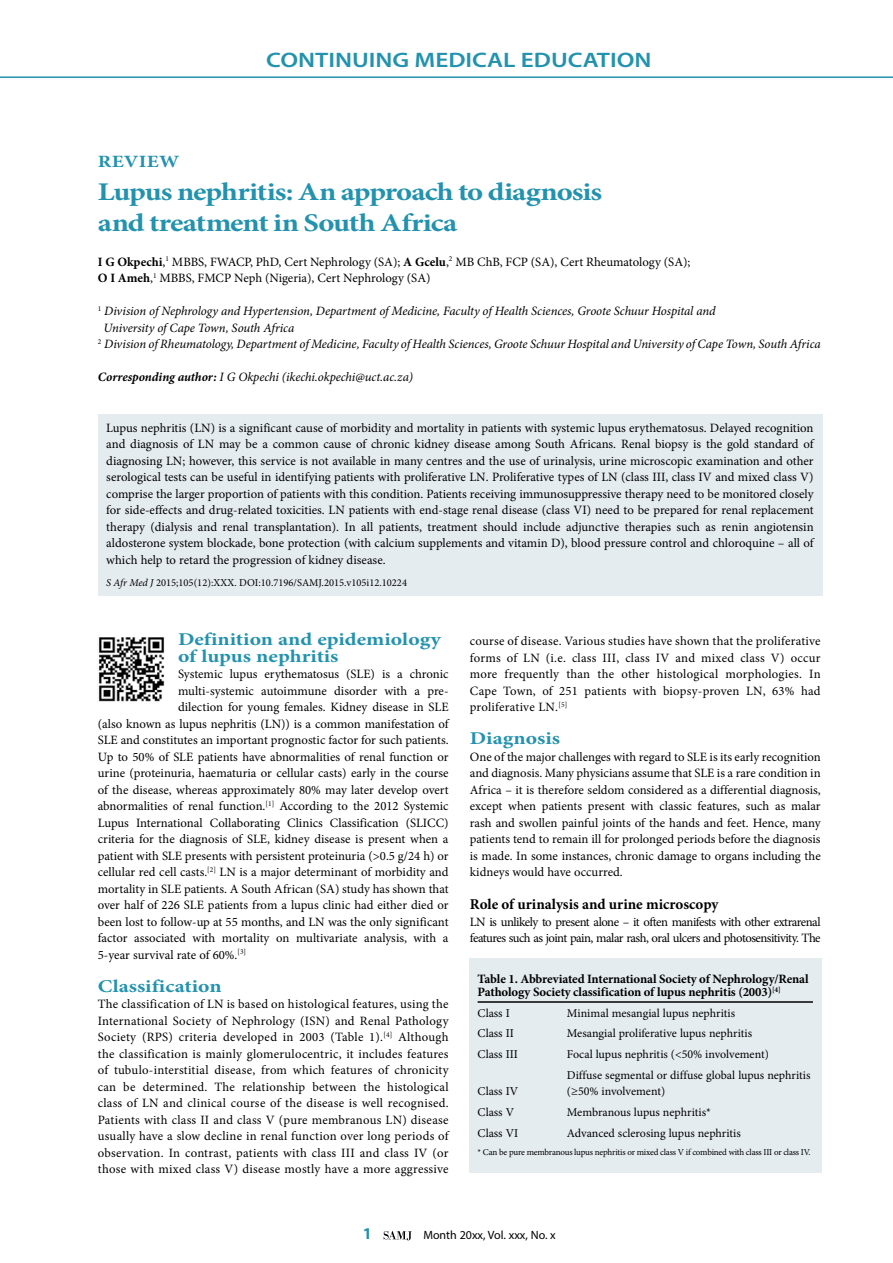
<style>
.page{position:relative;width:893px;height:1263px;background:#fff}
.page>*{position:absolute;margin:0;border:0;box-sizing:border-box;transform-origin:0 0}
.t1{font:700 25.5px/31.5px "Minion Pro";letter-spacing:-.03em;color:#2292ae;scale:1.2 1}
.t2{font:600 21px "Myriad Pro";color:#2292ae;scale:1.2 1}
.t3{font:700 18px/16.5px "Minion Pro";color:#2292ae;scale:1.2 1}
.t4{font:700 17.25px "Minion Pro";letter-spacing:.01em;color:#2292ae;scale:1.2 1}
.t5{font:700 16.5px "Myriad Pro";color:#2292ae}
.t6{font:700 15px "Minion Pro";color:#000}
.t7{font:12.75px/16.5px "Minion Pro";color:#000;text-align:justify}
.t8{font:italic 12.75px "Minion Pro";letter-spacing:-.01em;color:#000}
.t9{font:12.75px/16.5px "Minion Pro";letter-spacing:-.04em;color:#000}
.t10{font:700 12.75px/13.5px "Minion Pro";letter-spacing:-.01em;color:#000}
.t11{font:12px/16.5px "Minion Pro";letter-spacing:-.005em;color:#000}
.t12{font:12px "Myriad Pro";color:#000}
.t13{font:10.5px "Minion Pro";color:#000}
.t14{font:9px "Minion Pro";letter-spacing:-.025em;color:#000}
.s1{font-weight:700}
.s2{font-style:italic}
</style>
<div class="page">
<hr style="left:0;top:76px;width:893px;height:2px;background:#2292ae">
<svg style="left:384px;top:1231px;width:28px;height:9px"></svg>
<div style="left:98px;top:414px;width:724px;height:182px;background:#e5ecf0"></div>
<img style="left:98px;top:637px;width:67px;height:65px">
<div style="left:469px;top:959px;width:352px;height:214px;background:#e5ecf0"></div>
<hr style="left:478px;top:1001px;width:89px;height:2px;background:#000">
<hr style="left:567px;top:1001px;width:246px;height:2px;background:#000">
<h2 class="t2" style="left:266px;top:47px;width:323px">CONTINUING MEDICAL EDUCATION</h2>
<h3 class="t4" style="left:98px;top:149px;width:69px">REVIEW</h3>
<h1 class="t1" style="left:98px;top:175px;width:422px">Lupus nephritis: An approach to diagnosis and treatment in South Africa</h1>
<p class="t7" style="left:98px;top:253px;width:594px"><span class="s1">I G Okpechi</span>,<sup>1</sup> MBBS, FWACP, PhD, Cert Nephrology (SA); <span class="s1">A Gcelu</span>,<sup>2</sup> MB ChB, FCP (SA), Cert Rheumatology (SA);<br><span class="s1">O I Ameh</span>,<sup>1</sup> MBBS, FMCP Neph (Nigeria), Cert Nephrology (SA)</p>
<p class="t8" style="left:98px;top:302px;width:619px"><sup>1</sup> Division of Nephrology and Hypertension, Department of Medicine, Faculty of Health Sciences, Groote Schuur Hospital and</p>
<p class="t8" style="left:104px;top:319px;width:192px">University of Cape Town, South Africa</p>
<p class="t8" style="left:98px;top:335px;width:724px"><sup>2</sup> Division of Rheumatology, Department of Medicine, Faculty of Health Sciences, Groote Schuur Hospital and University of Cape Town, South Africa</p>
<p class="t8" style="left:98px;top:368px;width:317px"><span class="s1">Corresponding author:</span> I G Okpechi (ikechi.okpechi@uct.ac.za)</p>
<p class="t7" style="left:106px;top:420px;width:709px">Lupus nephritis (LN) is a significant cause of morbidity and mortality in patients with systemic lupus erythematosus. Delayed recognition and diagnosis of LN may be a common cause of chronic kidney disease among South Africans. Renal biopsy is the gold standard of diagnosing LN; however, this service is not available in many centres and the use of urinalysis, urine microscopic examination and other serological tests can be useful in identifying patients with proliferative LN. Proliferative types of LN (class III, class IV and mixed class V) comprise the larger proportion of patients with this condition. Patients receiving immunosuppressive therapy need to be monitored closely for side-effects and drug-related toxicities. LN patients with end-stage renal disease (class VI) need to be prepared for renal replacement therapy (dialysis and renal transplantation). In all patients, treatment should include adjunctive therapies such as renin angiotensin aldosterone system blockade, bone protection (with calcium supplements and vitamin D), blood pressure control and chloroquine – all of which help to retard the progression of kidney disease.</p>
<p class="t13" style="left:106px;top:576px;width:302px"><span class="s2">S Afr Med J</span> 2015;105(12):XXX. DOI:10.7196/SAMJ.2015.v105i12.10224</p>
<h3 class="t3" style="left:178px;top:631px;width:221px">Definition and epidemiology of lupus nephritis</h3>
<p class="t7" style="left:178px;top:666px;width:272px">Systemic lupus erythematosus (SLE) is a chronic</p>
<p class="t7" style="left:178px;top:682px;width:271px">multi-systemic autoimmune disorder with a pre-</p>
<p class="t7" style="left:178px;top:699px;width:272px">dilection for young females. Kidney disease in SLE</p>
<p class="t7" style="left:98px;top:715px;width:352px">(also known as lupus nephritis (LN)) is a common manifestation of</p>
<p class="t7" style="left:98px;top:732px;width:352px">SLE and constitutes an important prognostic factor for such patients.</p>
<p class="t7" style="left:98px;top:748px;width:352px">Up to 50% of SLE patients have abnormalities of renal function or</p>
<p class="t7" style="left:98px;top:765px;width:352px">urine (proteinuria, haematuria or cellular casts) early in the course</p>
<p class="t7" style="left:98px;top:781px;width:352px">of the disease, whereas approximately 80% may later develop overt</p>
<p class="t7" style="left:98px;top:798px;width:352px">abnormalities of renal function.<sup>[1]</sup> According to the 2012 Systemic</p>
<p class="t7" style="left:98px;top:814px;width:352px">Lupus International Collaborating Clinics Classification (SLICC)</p>
<p class="t7" style="left:98px;top:831px;width:352px">criteria for the diagnosis of SLE, kidney disease is present when a</p>
<p class="t7" style="left:98px;top:847px;width:352px">patient with SLE presents with persistent proteinuria (&gt;0.5 g/24 h) or</p>
<p class="t7" style="left:98px;top:864px;width:352px">cellular red cell casts.<sup>[2]</sup> LN is a major determinant of morbidity and</p>
<p class="t7" style="left:98px;top:880px;width:352px">mortality in SLE patients. A South African (SA) study has shown that</p>
<p class="t7" style="left:98px;top:897px;width:352px">over half of 226 SLE patients from a lupus clinic had either died or</p>
<p class="t7" style="left:98px;top:913px;width:352px">been lost to follow-up at 55 months, and LN was the only significant</p>
<p class="t7" style="left:98px;top:930px;width:352px">factor associated with mortality on multivariate analysis, with a</p>
<p class="t7" style="left:98px;top:946px;width:150px">5-year survival rate of 60%.<sup>[3]</sup></p>
<h3 class="t3" style="left:98px;top:977px;width:105px">Classification</h3>
<p class="t7" style="left:98px;top:996px;width:352px">The classification of LN is based on histological features, using the International Society of Nephrology (ISN) and Renal Pathology Society (RPS) criteria developed in 2003 (Table 1).<sup>[4]</sup> Although the classification is mainly glomerulocentric, it includes features of tubulo-interstitial disease, from which features of chronicity can be determined. The relationship between the histological class of LN and clinical course of the disease is well recognised.<br>Patients with class II and class V (pure membranous LN) disease usually have a slow decline in renal function over long periods of observation. In contrast, patients with class III and class IV (or those with mixed class V) disease mostly have a more aggressive</p>
<p class="t7" style="left:470px;top:633px;width:352px">course of disease. Various studies have shown that the proliferative forms of LN (i.e. class III, class IV and mixed class V) occur more frequently than the other histological morphologies. In Cape Town, of 251 patients with biopsy-proven LN, 63% had proliferative LN.<sup>[5]</sup></p>
<h3 class="t3" style="left:470px;top:730px;width:77px">Diagnosis</h3>
<p class="t7" style="left:470px;top:748px;width:352px">One of the major challenges with regard to SLE is its early recognition and diagnosis. Many physicians assume that SLE is a rare condition in Africa – it is therefore seldom considered as a differential diagnosis, except when patients present with classic features, such as malar rash and swollen painful joints of the hands and feet. Hence, many patients tend to remain ill for prolonged periods before the diagnosis is made. In some instances, chronic damage to organs including the kidneys would have occurred.</p>
<p class="t6" style="left:470px;top:894px;width:250px">Role of urinalysis and urine microscopy</p>
<p class="t9" style="left:470px;top:913px;width:352px">LN is unlikely to present alone – it often manifests with other extrarenal features such as joint pain, malar rash, oral ulcers and photosensitivity. The</p>
<p class="t10" style="left:478px;top:971px;width:332px">Table 1. Abbreviated International Society of Nephrology/Renal<br>Pathology Society classification of lupus nephritis (2003)<sup>[4]</sup></p>
<p class="t11" style="left:478px;top:1005px;width:34px">Class I</p>
<p class="t11" style="left:567px;top:1005px;width:170px">Minimal mesangial lupus nephritis</p>
<p class="t11" style="left:478px;top:1025px;width:38px">Class II</p>
<p class="t11" style="left:567px;top:1025px;width:187px">Mesangial proliferative lupus nephritis</p>
<p class="t11" style="left:478px;top:1046px;width:42px">Class III</p>
<p class="t11" style="left:567px;top:1046px;width:203px">Focal lupus nephritis (&lt;50% involvement)</p>
<p class="t11" style="left:478px;top:1083px;width:42px">Class IV</p>
<p class="t11" style="left:567px;top:1067px;width:245px">Diffuse segmental or diffuse global lupus nephritis (≥50% involvement)</p>
<p class="t11" style="left:478px;top:1104px;width:38px">Class V</p>
<p class="t11" style="left:567px;top:1104px;width:145px">Membranous lupus nephritis*</p>
<p class="t11" style="left:478px;top:1125px;width:42px">Class VI</p>
<p class="t11" style="left:567px;top:1125px;width:175px">Advanced sclerosing lupus nephritis</p>
<p class="t14" style="left:478px;top:1146px;width:334px">* Can be pure membranous lupus nephritis or mixed class V if combined with class III or class IV.</p>
<p class="t5" style="left:363px;top:1223px;width:11px">1</p>
<p class="t12" style="left:423px;top:1228px;width:134px">Month 20xx, Vol. xxx, No. x</p>
</div>
